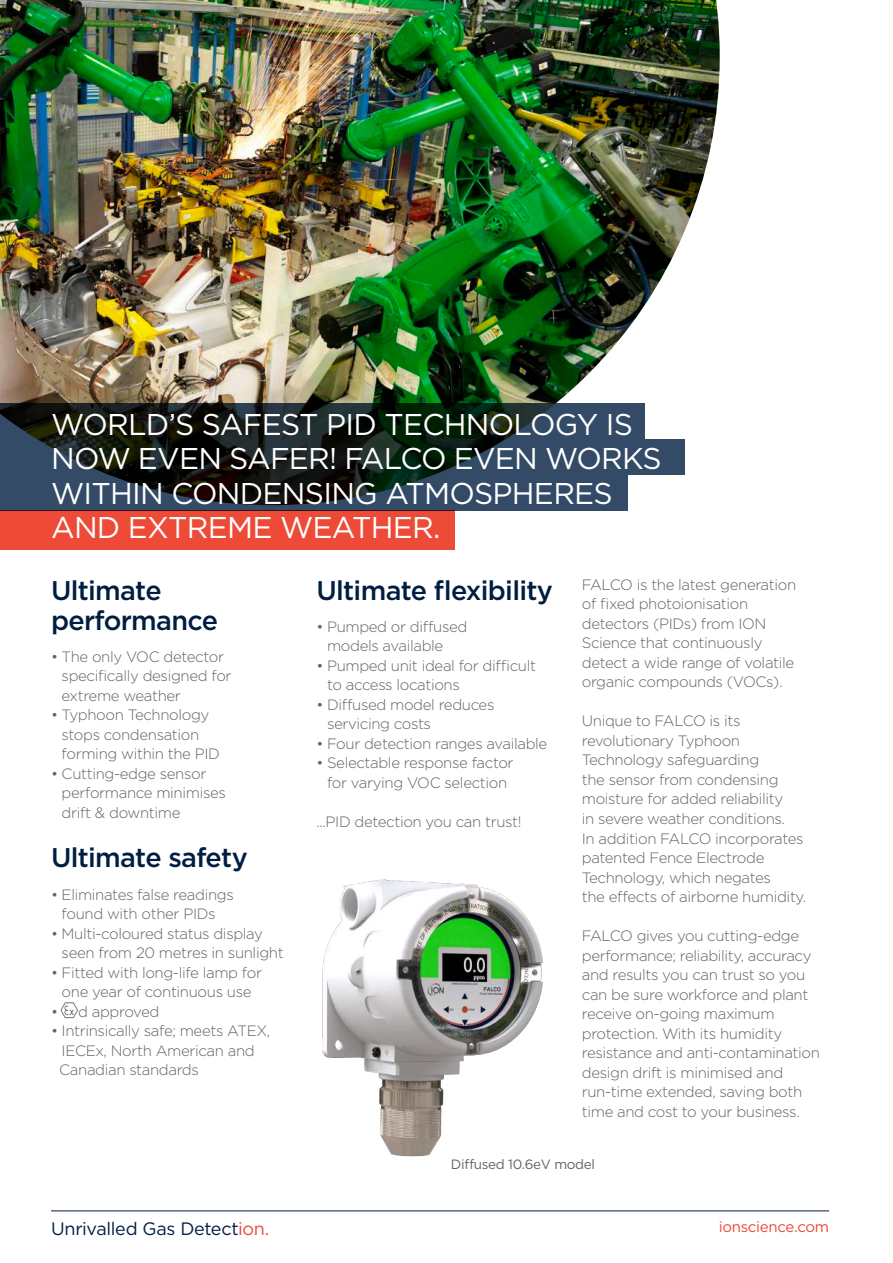
<style>
.page{position:relative;width:893px;height:1263px;background:#fff}
.page>*{position:absolute;margin:0;border:0;box-sizing:border-box;transform-origin:0 0}
.t1{font:30px/34.5px "Gotham";letter-spacing:-.025em;color:#fff}
.t2{font:500 27px/30px "Gotham";letter-spacing:-.025em;color:#001e41}
.t3{font:18px "Gotham";letter-spacing:-.02em;color:#001e41}
.t4{font:300 15px/19.5px "Gotham";letter-spacing:-.025em;color:#636366}
.t5{font:15px "Gotham";letter-spacing:-.025em;color:#ed4b38}
.t6{font:13.5px "Gotham";letter-spacing:-.025em;color:#636366}
.s1{color:#ed4b38}
</style>
<div class="page">
<img style="left:0;top:0;width:720px;height:403px">
<hr style="left:51px;top:1210px;width:778px;height:1px;background:#001e41">
<svg style="left:0;top:403px;width:645px;height:36px;background:#192625"></svg>
<svg style="left:0;top:439px;width:685px;height:36px;background:#1f2e36"></svg>
<svg style="left:0;top:475px;width:628px;height:35px;background:#28384a"></svg>
<div style="left:0;top:510px;width:455px;height:40px;background:#ed4b38"></div>
<img style="left:60px;top:1002px;width:18px;height:16px">
<img style="left:322px;top:879px;width:221px;height:278px">
<h1 class="t1" style="left:51px;top:406px;width:612px">WORLD’S SAFEST PID TECHNOLOGY IS<br>NOW EVEN SAFER! FALCO EVEN WORKS<br>WITHIN CONDENSING ATMOSPHERES<br>AND EXTREME WEATHER.</h1>
<h2 class="t2" style="left:51px;top:575px;width:169px">Ultimate performance</h2>
<p class="t4" style="left:62px;top:646px;width:171px;text-indent:-11px">• The only VOC detector specifically designed for extreme weather</p>
<p class="t4" style="left:62px;top:705px;width:160px;text-indent:-11px">• Typhoon Technology stops condensation forming within the PID</p>
<p class="t4" style="left:62px;top:763px;width:166px;text-indent:-11px">• Cutting-edge sensor performance minimises drift &amp; downtime</p>
<h2 class="t2" style="left:51px;top:842px;width:198px">Ultimate safety</h2>
<p class="t4" style="left:51px;top:884px;width:184px;text-align:center">• Eliminates false readings found with other PIDs</p>
<p class="t4" style="left:62px;top:923px;width:224px;text-indent:-11px">• Multi-coloured status display seen from 20 metres in sunlight</p>
<p class="t4" style="left:51px;top:962px;width:213px;text-align:center">• Fitted with long-life lamp for one year of continuous use</p>
<p class="t4" style="left:51px;top:1001px;width:110px">• d approved</p>
<p class="t4" style="left:59px;top:1021px;width:213px;text-indent:-8px">• Intrinsically safe; meets ATEX,<br>IECEx, North American and<br>Canadian standards</p>
<h2 class="t2" style="left:316px;top:575px;width:238px">Ultimate flexibility</h2>
<p class="t4" style="left:327px;top:616px;width:142px;text-indent:-11px">• Pumped or diffused models available</p>
<p class="t4" style="left:327px;top:655px;width:211px;text-indent:-11px">• Pumped unit ideal for difficult to access locations</p>
<p class="t4" style="left:327px;top:694px;width:169px;text-indent:-11px">• Diffused model reduces servicing costs</p>
<p class="t4" style="left:316px;top:733px;width:232px">• Four detection ranges available</p>
<p class="t4" style="left:316px;top:753px;width:199px;text-align:center">• Selectable response factor for varying VOC selection</p>
<p class="t4" style="left:316px;top:811px;width:207px">...PID detection you can trust!</p>
<p class="t4" style="left:582px;top:574px;width:216px">FALCO is the latest generation of fixed photoionisation detectors (PIDs) from ION<br>Science that continuously detect a wide range of volatile organic compounds (VOCs).</p>
<p class="t4" style="left:582px;top:711px;width:226px">Unique to FALCO is its revolutionary Typhoon<br>Technology safeguarding<br>the sensor from condensing moisture for added reliability<br>in severe weather conditions.<br>In addition FALCO incorporates patented Fence Electrode<br>Technology, which negates<br>the effects of airborne humidity.</p>
<p class="t4" style="left:582px;top:925px;width:240px">FALCO gives you cutting-edge performance; reliability, accuracy and results you can trust so you can be sure workforce and plant receive on-going maximum protection. With its humidity resistance and anti-contamination design drift is minimised and run-time extended, saving both time and cost to your business.</p>
<p class="t6" style="left:451px;top:1155px;width:146px">Diffused 10.6eV model</p>
<p class="t3" style="left:51px;top:1217px;width:220px">Unrivalled Gas Detect<span class="s1">ion.</span></p>
<p class="t5" style="left:719px;top:1217px;width:112px">ionscience.com</p>
</div>
